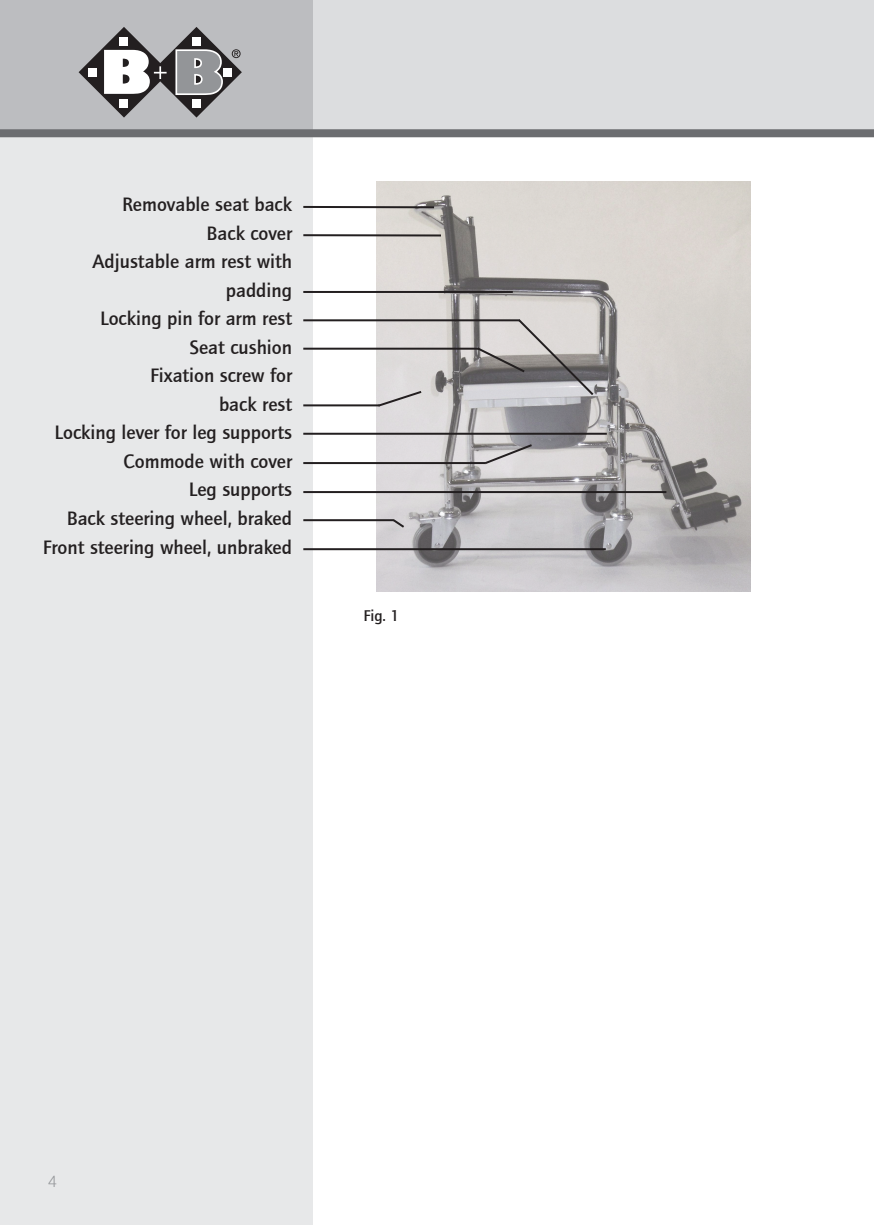
<style>
.page{position:relative;width:874px;height:1225px;background:#fff}
.page>*{position:absolute;margin:0;border:0;box-sizing:border-box;transform-origin:0 0}
.t1{font:500 20px/28.4px "Quay Sans";color:#231f20;text-align:right}
.t2{font:500 16px "Quay Sans";color:#231f20}
.t3{font:300 16px "Helvetica Neue";color:#939598}
</style>
<div class="page">
<img style="left:376px;top:181px;width:374px;height:410px">
<div style="left:0;top:133px;width:312px;height:1092px;background:#e7e8e9"></div>
<div style="left:312px;top:0;width:561px;height:133px;background:#dcdddf"></div>
<div style="left:0;top:0;width:312px;height:133px;background:#bcbdc0"></div>
<div style="left:0;top:129px;width:873px;height:8px;background:#6c6d70"></div>
<svg style="left:79px;top:27px;width:163px;height:91px"></svg>
<hr style="left:303px;top:206px;width:131px;height:2px;background:#231f20">
<hr style="left:303px;top:234px;width:138px;height:2px;background:#231f20">
<hr style="left:303px;top:291px;width:209px;height:2px;background:#231f20">
<hr style="left:303px;top:319px;width:216px;height:2px;background:#231f20">
<hr style="left:303px;top:348px;width:175px;height:2px;background:#231f20">
<hr style="left:303px;top:462px;width:182px;height:2px;background:#231f20">
<hr style="left:303px;top:404px;width:76px;height:2px;background:#231f20">
<hr style="left:303px;top:433px;width:303px;height:2px;background:#231f20">
<svg style="left:376px;top:389px;width:47px;height:19px"></svg>
<svg style="left:482px;top:442px;width:52px;height:24px"></svg>
<hr style="left:303px;top:491px;width:363px;height:2px;background:#231f20">
<hr style="left:303px;top:519px;width:90px;height:2px;background:#231f20">
<hr style="left:303px;top:548px;width:302px;height:2px;background:#231f20">
<svg style="left:475px;top:317px;width:120px;height:80px;background:#b0adad"></svg>
<svg style="left:390px;top:517px;width:16px;height:12px"></svg>
<p class="t1" style="left:43px;top:192px;width:250px">Removable seat back<br>Back cover<br>Adjustable arm rest with padding<br>Locking pin for arm rest<br>Seat cushion<br>Fixation screw for<br>back rest<br>Locking lever for leg supports<br>Commode with cover<br>Leg supports<br>Back steering wheel, braked<br>Front steering wheel, unbraked</p>
<p class="t2" style="left:363px;top:608px;width:37px">Fig. 1</p>
<p class="t3" style="left:48px;top:1171px;width:10px">4</p>
</div>
